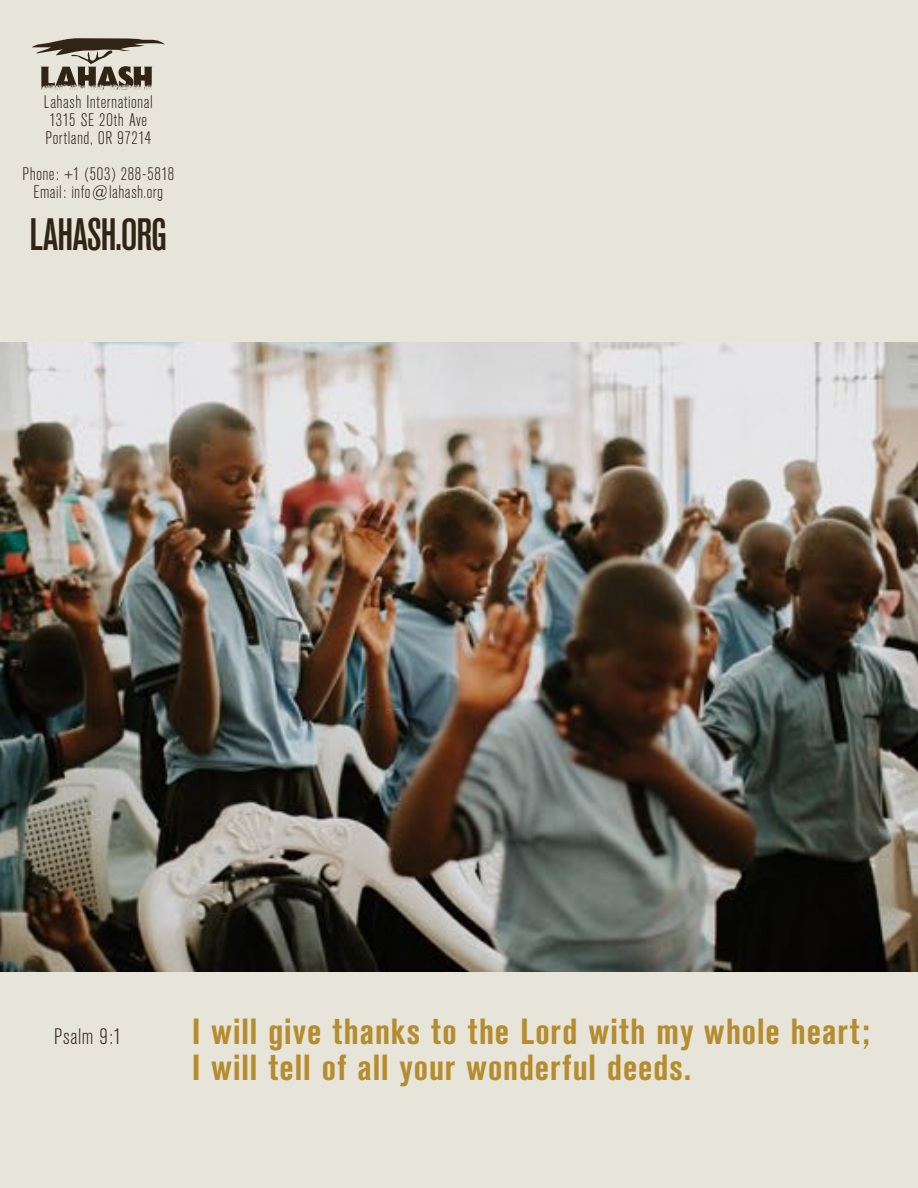
<style>
.page{position:relative;width:918px;height:1188px;background:#e7e4da}
.page>*{position:absolute;margin:0;border:0;box-sizing:border-box;transform-origin:0 0}
.t1{font:500 condensed 45px "Akzidenz Grotesk BE";letter-spacing:-.015em;color:#302415}
.t2{font:700 condensed 36px/36px "Akzidenz Grotesk BE";letter-spacing:.03em;color:#b58c2e}
.t3{font:300 condensed 22.2px "Akzidenz Grotesk BE";letter-spacing:.035em;color:#302415}
.t4{font:300 condensed 18px/18px "Akzidenz Grotesk BE";letter-spacing:.035em;color:#302415}
</style>
<div class="page">
<img style="left:0;top:342px;width:918px;height:630px">
<svg style="left:32px;top:38px;width:133px;height:52px"></svg>
<p class="t4" style="left:44px;top:93px;width:110px">Lahash International<br>1315 SE 20th Ave<br>Portland, OR 97214</p>
<p class="t4" style="left:23px;top:165px;width:153px;text-align:center">Phone: +1 (503) 288-5818<br>Email: info@lahash.org</p>
<h1 class="t1" style="left:30px;top:209px;width:139px">LAHASH.ORG</h1>
<p class="t3" style="left:54px;top:1024px;width:69px">Psalm 9:1</p>
<h2 class="t2" style="left:192px;top:1014px;width:679px">I will give thanks to the Lord with my whole heart;<br>I will tell of all your wonderful deeds.</h2>
</div>
